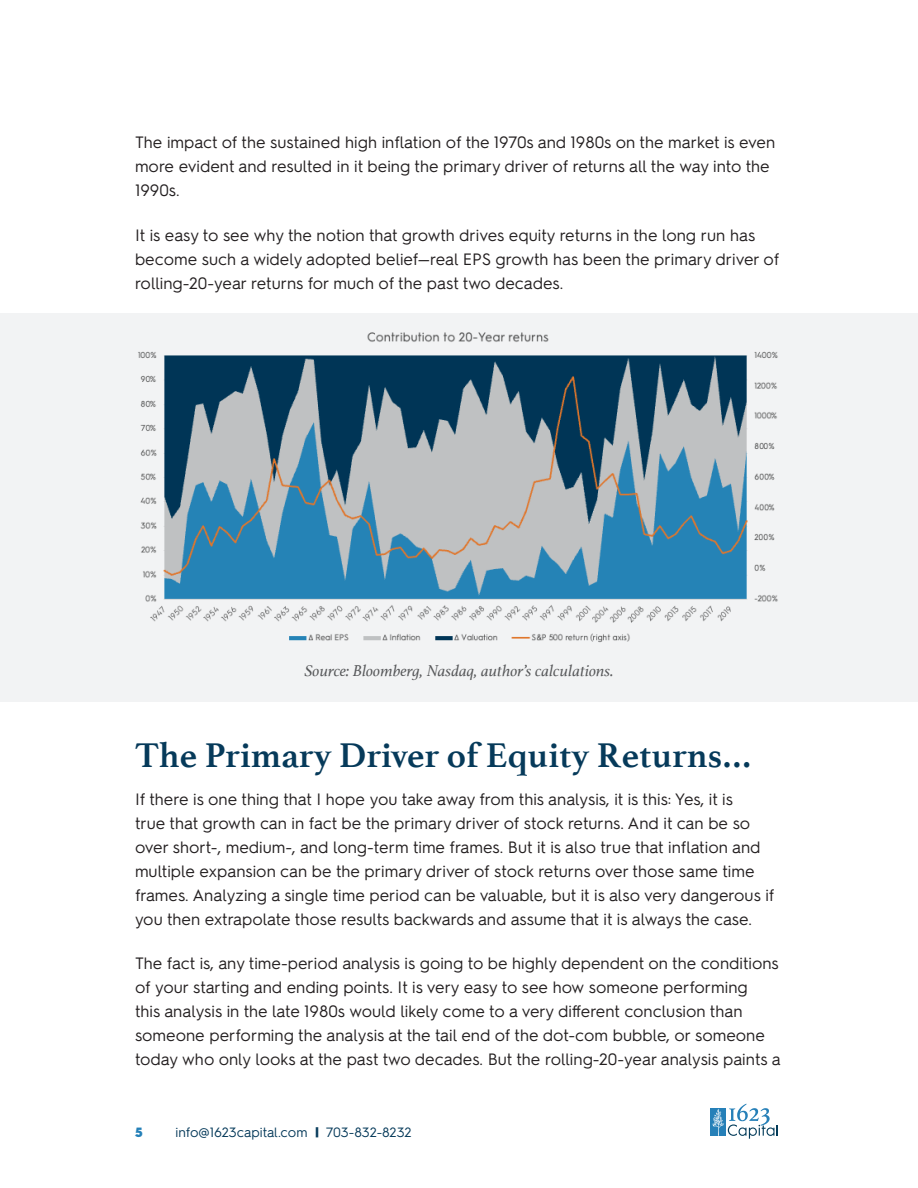
<style>
.page{position:relative;width:918px;height:1188px;background:#fff}
.page>*{position:absolute;margin:0;border:0;box-sizing:border-box;transform-origin:0 0}
.NEW_HEADER{font:700 36px "Athelas";color:#063a5a}
.BODY{font:16.5px/24px "Hurme Geometric Sans 2";color:#231f20}
.Source{font:italic 16.5px "Athelas";color:#57585a}
.t1{font:13.5px "Hurme Geometric Sans 2";color:#063a5a}
.t2{font:900 13.5px "Hurme Geometric Sans 2";color:#2480b8}
.s1{font-weight:900}
</style>
<div class="page">
<svg style="left:710px;top:1104px;width:68px;height:35px"></svg>
<div style="left:0;top:313px;width:918px;height:389px;background:#f2f3f4"></div>
<img style="left:138px;top:332px;width:640px;height:311px">
<p class="BODY" style="left:135px;top:129px;width:642px">The impact of the sustained high inflation of the 1970s and 1980s on the market is even more evident and resulted in it being the primary driver of returns all the way into the<br>1990s.</p>
<p class="BODY" style="left:135px;top:222px;width:646px">It is easy to see why the notion that growth drives equity returns in the long run has become such a widely adopted belief—real EPS growth has been the primary driver of rolling-20-year returns for much of the past two decades.</p>
<p class="Source" style="left:304px;top:657px;width:311px">Source: Bloomberg, Nasdaq, author’s calculations.</p>
<p class="NEW_HEADER" style="left:135px;top:726px;width:618px">The Primary Driver of Equity Returns…</p>
<p class="BODY" style="left:135px;top:786px;width:641px">If there is one thing that I hope you take away from this analysis, it is this: Yes, it is<br>true that growth can in fact be the primary driver of stock returns. And it can be so over short-, medium-, and long-term time frames. But it is also true that inflation and multiple expansion can be the primary driver of stock returns over those same time frames. Analyzing a single time period can be valuable, but it is also very dangerous if you then extrapolate those results backwards and assume that it is always the case.</p>
<p class="BODY" style="left:135px;top:950px;width:647px">The fact is, any time-period analysis is going to be highly dependent on the conditions of your starting and ending points. It is very easy to see how someone performing<br>this analysis in the late 1980s would likely come to a very different conclusion than someone performing the analysis at the tail end of the dot-com bubble, or someone today who only looks at the past two decades. But the rolling-20-year analysis paints a</p>
<p class="t2" style="left:135px;top:1123px;width:9px">5</p>
<p class="t1" style="left:176px;top:1123px;width:238px">info@1623capital.com <span class="s1">|</span> 703-832-8232</p>
</div>
